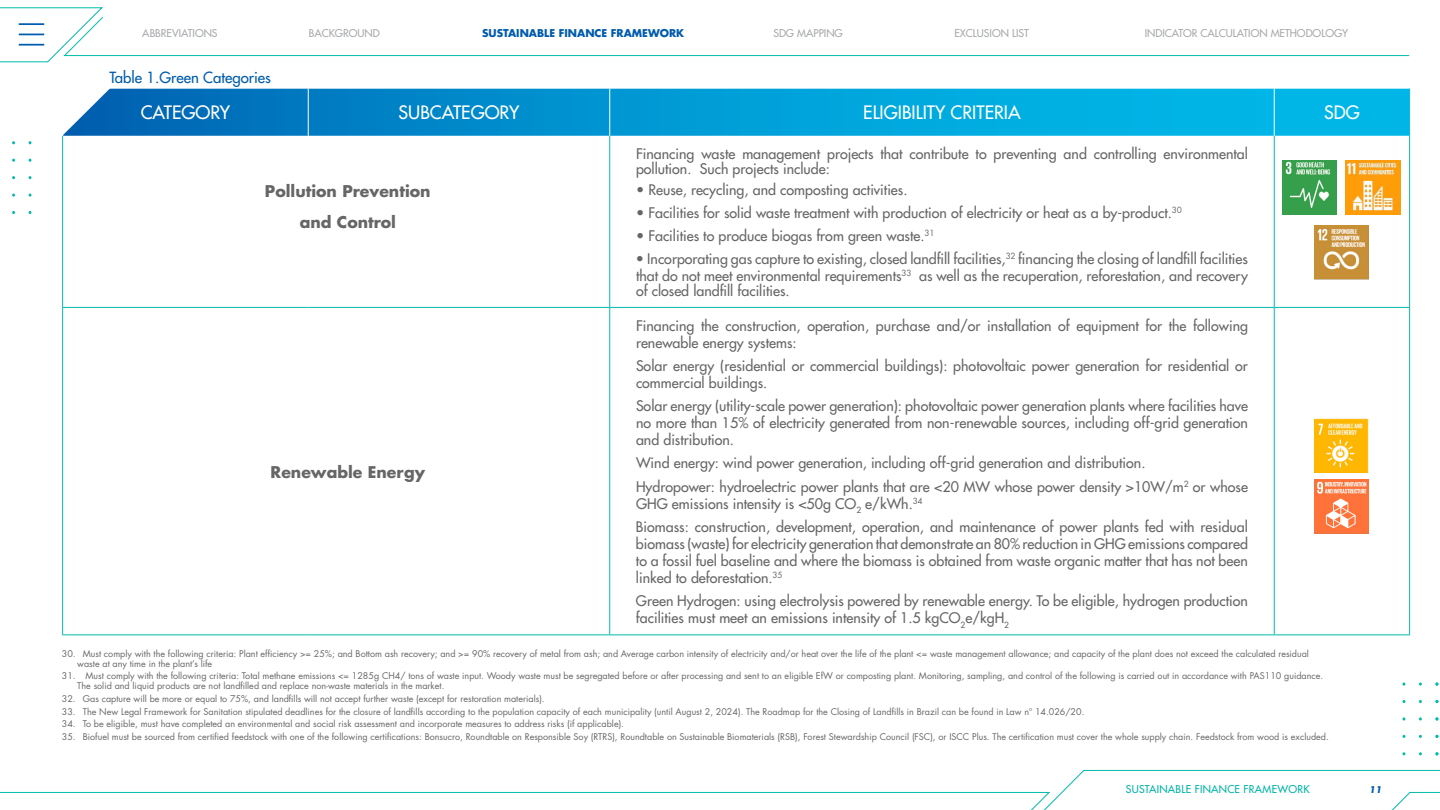
<style>
.page{position:relative;width:1440px;height:810px;background:#fff}
.page>*{position:absolute;margin:0;border:0;box-sizing:border-box;transform-origin:0 0}
.t1{font:500 18px "Futura Std";color:#fff}
.t2{font:700 15.75px/30.9px "Futura Std";color:#666;text-align:center}
.t3{font:500 15px "Futura Std";color:#005cad}
.t4{font:500 14.25px/17.1px "Futura Std";color:#666}
.t5{font:500 10.5px "Futura Std";color:#a7a9ac}
.t6{font:500 10.5px "Futura Std";letter-spacing:.025em;color:#00b4a7}
.t7{font:700 10.5px "Futura Std";color:#005cad}
.t8{font:9px/9.8px "Futura Std";color:#666}
.t9{font:italic 700 9px "Futura Std";color:#005cad}
</style>
<div class="page">
<svg style="left:0;top:770px;width:1440px;height:40px"></svg>
<svg style="left:114px;top:89px;width:1295px;height:47px;background:#019ad5"></svg>
<hr style="left:62px;top:136px;width:1px;height:171px;background:#00bcac">
<hr style="left:609px;top:136px;width:1px;height:171px;background:#00bcac">
<hr style="left:1274px;top:136px;width:1px;height:171px;background:#00bcac">
<hr style="left:1409px;top:136px;width:1px;height:171px;background:#00bcac">
<hr style="left:308px;top:89px;width:1px;height:47px;background:#fff">
<hr style="left:609px;top:89px;width:1px;height:47px;background:#fff">
<hr style="left:1274px;top:89px;width:1px;height:47px;background:#fff">
<hr style="left:62px;top:307px;width:246px;height:1px;background:#00bcac">
<hr style="left:62px;top:308px;width:1px;height:326px;background:#00bcac">
<hr style="left:308px;top:307px;width:302px;height:1px;background:#00bcac">
<hr style="left:610px;top:307px;width:664px;height:1px;background:#00bcac">
<hr style="left:609px;top:308px;width:1px;height:326px;background:#00bcac">
<hr style="left:62px;top:634px;width:246px;height:1px;background:#00bcac">
<hr style="left:308px;top:634px;width:302px;height:1px;background:#00bcac">
<hr style="left:610px;top:634px;width:664px;height:1px;background:#00bcac">
<hr style="left:1274px;top:307px;width:136px;height:1px;background:#00bcac">
<hr style="left:1274px;top:308px;width:1px;height:326px;background:#00bcac">
<hr style="left:1409px;top:308px;width:1px;height:326px;background:#00bcac">
<hr style="left:1274px;top:634px;width:136px;height:1px;background:#00bcac">
<svg style="left:1419px;top:717px;width:3px;height:4px"></svg>
<svg style="left:1435px;top:735px;width:4px;height:3px"></svg>
<svg style="left:1435px;top:717px;width:4px;height:4px"></svg>
<svg style="left:1435px;top:700px;width:4px;height:3px"></svg>
<svg style="left:0;top:7px;width:104px;height:56px"></svg>
<hr style="left:19px;top:44px;width:25px;height:2px;background:#005cad">
<svg style="left:63px;top:16px;width:1347px;height:40px"></svg>
<svg style="left:62px;top:88px;width:52px;height:52px"></svg>
<img style="left:1346px;top:161px;width:55px;height:54px">
<img style="left:1314px;top:225px;width:55px;height:54px">
<img style="left:1282px;top:161px;width:55px;height:54px">
<img style="left:1314px;top:418px;width:55px;height:55px">
<img style="left:1314px;top:479px;width:55px;height:54px">
<p class="t5" style="left:142px;top:27px;width:77px">ABBREVIATIONS</p>
<p class="t5" style="left:309px;top:27px;width:73px">BACKGROUND</p>
<p class="t7" style="left:482px;top:26px;width:204px">SUSTAINABLE FINANCE FRAMEWORK</p>
<p class="t5" style="left:773px;top:27px;width:71px">SDG MAPPING</p>
<p class="t5" style="left:954px;top:27px;width:76px">EXCLUSION LIST</p>
<p class="t5" style="left:1145px;top:27px;width:205px">INDICATOR CALCULATION METHODOLOGY</p>
<p class="t3" style="left:109px;top:68px;width:163px">Table 1.Green Categories</p>
<p class="t1" style="left:141px;top:101px;width:91px">CATEGORY</p>
<p class="t1" style="left:399px;top:101px;width:122px">SUBCATEGORY</p>
<p class="t1" style="left:863px;top:101px;width:159px">ELIGIBILITY CRITERIA</p>
<p class="t1" style="left:1324px;top:101px;width:37px">SDG</p>
<p class="t2" style="left:265px;top:176px;width:167px">Pollution Prevention and Control</p>
<p class="t2" style="left:271px;top:456px;width:156px">Renewable Energy</p>
<p class="t4" style="left:636px;top:146px;width:614px;line-height:15px">Financing waste management projects that contribute to preventing and controlling environmental pollution. Such projects include:</p>
<p class="t4" style="left:636px;top:181px;width:273px">• Reuse, recycling, and composting activities.</p>
<p class="t4" style="left:636px;top:204px;width:547px">• Facilities for solid waste treatment with production of electricity or heat as a by-product.<sup>30</sup></p>
<p class="t4" style="left:636px;top:227px;width:300px">• Facilities to produce biogas from green waste.<sup>31</sup></p>
<p class="t4" style="left:636px;top:250px;width:614px">• Incorporating gas capture to existing, closed landfill facilities,<sup>32</sup> financing the closing of landfill facilities that do not meet environmental requirements<sup>33</sup> as well as the recuperation, reforestation, and recovery</p>
<p class="t4" style="left:636px;top:282px;width:155px">of closed landfill facilities.</p>
<p class="t4" style="left:636px;top:317px;width:614px">Financing the construction, operation, purchase and/or installation of equipment for the following renewable energy systems:</p>
<p class="t4" style="left:636px;top:357px;width:613px">Solar energy (residential or commercial buildings): photovoltaic power generation for residential or commercial buildings.</p>
<p class="t4" style="left:636px;top:397px;width:614px;text-align:justify">Solar energy (utility-scale power generation): photovoltaic power generation plants where facilities have no more than 15% of electricity generated from non-renewable sources, including off-grid generation and distribution.</p>
<p class="t4" style="left:636px;top:452px;width:613px;line-height:23.1px">Wind energy: wind power generation, including off-grid generation and distribution.<br>Hydropower: hydroelectric power plants that are &lt;20 MW whose power density &gt;10W/m<sup>2</sup> or whose</p>
<p class="t4" style="left:636px;top:492px;width:614px;line-height:23.1px">GHG emissions intensity is &lt;50g CO<sub>2</sub> e/kWh.<sup>34<br></sup>Biomass: construction, development, operation, and maintenance of power plants fed with residual</p>
<p class="t4" style="left:636px;top:535px;width:614px;text-align:justify">biomass (waste) for electricity generation that demonstrate an 80% reduction in GHG emissions compared to a fossil fuel baseline and where the biomass is obtained from waste organic matter that has not been linked to deforestation.<sup>35</sup></p>
<p class="t4" style="left:636px;top:592px;width:614px">Green Hydrogen: using electrolysis powered by renewable energy. To be eligible, hydrogen production facilities must meet an emissions intensity of 1.5 kgCO<sub>2</sub>e/kgH<sub>2</sub></p>
<p class="t8" style="left:77px;top:649px;width:1233px;text-indent:-15px">30. Must comply with the following criteria: Plant efficiency &gt;= 25%; and Bottom ash recovery; and &gt;= 90% recovery of metal from ash; and Average carbon intensity of electricity and/or heat over the life of the plant &lt;= waste management allowance; and capacity of the plant does not exceed the calculated residual waste at any time in the plant’s life</p>
<p class="t8" style="left:77px;top:671px;width:1248px;text-indent:-15px">31. Must comply with the following criteria: Total methane emissions &lt;= 1285g CH4/ tons of waste input. Woody waste must be segregated before or after processing and sent to an eligible EfW or composting plant. Monitoring, sampling, and control of the following is carried out in accordance with PAS110 guidance.<br>The solid and liquid products are not landfilled and replace non-waste materials in the market.</p>
<p class="t8" style="left:62px;top:694px;width:484px">32. Gas capture will be more or equal to 75%, and landfills will not accept further waste (except for restoration materials).</p>
<p class="t8" style="left:62px;top:707px;width:1024px">33. The New Legal Framework for Sanitation stipulated deadlines for the closure of landfills according to the population capacity of each municipality (until August 2, 2024). The Roadmap for the Closing of Landfills in Brazil can be found in Law nº 14.026/20.</p>
<p class="t8" style="left:62px;top:719px;width:564px">34. To be eligible, must have completed an environmental and social risk assessment and incorporate measures to address risks (if applicable).</p>
<p class="t8" style="left:62px;top:732px;width:1268px">35. Biofuel must be sourced from certified feedstock with one of the following certifications: Bonsucro, Roundtable on Responsible Soy (RTRS), Roundtable on Sustainable Biomaterials (RSB), Forest Stewardship Council (FSC), or ISCC Plus. The certification must cover the whole supply chain. Feedstock from wood is excluded.</p>
<p class="t6" style="left:1126px;top:782px;width:185px">SUSTAINABLE FINANCE FRAMEWORK</p>
<p class="t9" style="left:1369px;top:783px;width:14px">11</p>
</div>
